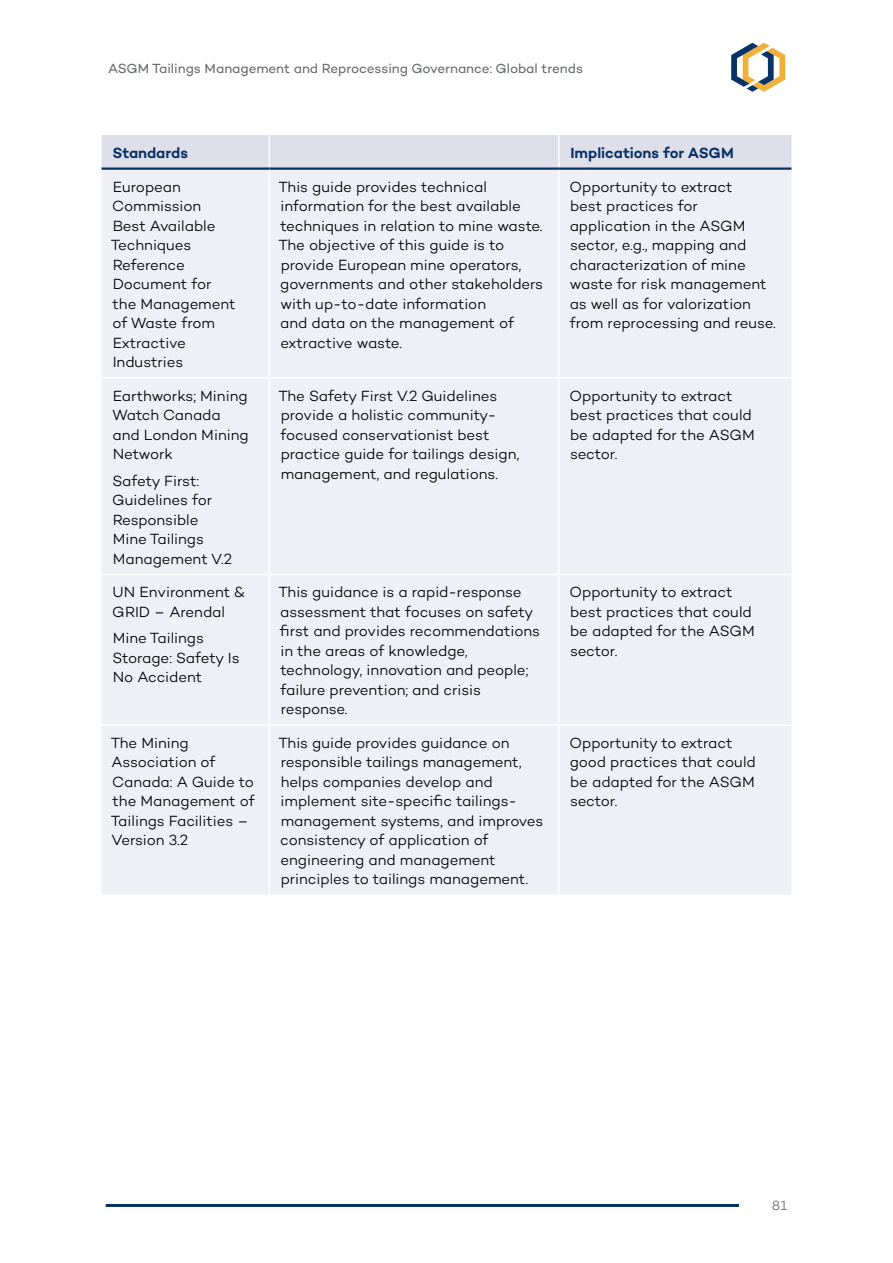
<style>
.page{position:relative;width:893px;height:1263px;background:#fff}
.page>*{position:absolute;margin:0;border:0;box-sizing:border-box;transform-origin:0 0}
.Table_text{font:300 15px/19.5px "Campton";letter-spacing:-.005em;color:#000}
.Table_H1{font:600 15px "Campton";letter-spacing:-.005em;color:#093266}
.t1{font:13.5px "Campton";letter-spacing:-.005em;color:#696c6d}
.t2{font:300 13.5px "Campton";color:#696c6d}
</style>
<div class="page">
<svg style="left:731px;top:43px;width:54px;height:49px"></svg>
<hr style="left:106px;top:1204px;width:633px;height:3px;background:#093266">
<div style="left:102px;top:135px;width:689px;height:32px;background:#dedfea"></div>
<div style="left:102px;top:170px;width:689px;height:724px;background:#eff0f5"></div>
<hr style="left:269px;top:135px;width:1px;height:32px;background:#fff">
<hr style="left:558px;top:135px;width:2px;height:32px;background:#fff">
<hr style="left:269px;top:170px;width:1px;height:207px;background:#fff">
<hr style="left:558px;top:170px;width:2px;height:207px;background:#fff">
<hr style="left:102px;top:377px;width:167px;height:2px;background:#fff">
<hr style="left:269px;top:377px;width:290px;height:2px;background:#fff">
<hr style="left:269px;top:379px;width:1px;height:195px;background:#fff">
<hr style="left:559px;top:377px;width:232px;height:2px;background:#fff">
<hr style="left:558px;top:379px;width:2px;height:195px;background:#fff">
<hr style="left:102px;top:574px;width:167px;height:1px;background:#fff">
<hr style="left:269px;top:574px;width:290px;height:1px;background:#fff">
<hr style="left:269px;top:575px;width:1px;height:149px;background:#fff">
<hr style="left:559px;top:574px;width:232px;height:1px;background:#fff">
<hr style="left:558px;top:575px;width:2px;height:149px;background:#fff">
<hr style="left:102px;top:724px;width:167px;height:2px;background:#fff">
<hr style="left:269px;top:724px;width:290px;height:2px;background:#fff">
<hr style="left:269px;top:726px;width:1px;height:168px;background:#fff">
<hr style="left:559px;top:724px;width:232px;height:2px;background:#fff">
<hr style="left:558px;top:726px;width:2px;height:168px;background:#fff">
<hr style="left:102px;top:167px;width:167px;height:3px;background:#093266">
<hr style="left:269px;top:167px;width:290px;height:3px;background:#093266">
<hr style="left:559px;top:167px;width:232px;height:3px;background:#093266">
<p class="t1" style="left:108px;top:60px;width:476px">ASGM Tailings Management and Reprocessing Governance: Global trends</p>
<p class="Table_H1" style="left:113px;top:143px;width:77px">Standards</p>
<p class="Table_H1" style="left:570px;top:143px;width:165px">Implications for ASGM</p>
<p class="Table_text" style="left:111px;top:177px;width:126px">European<br>Commission<br>Best Available<br>Techniques<br>Reference<br>Document for the Management of Waste from<br>Extractive<br>Industries</p>
<p class="Table_text" style="left:279px;top:177px;width:266px">This guide provides technical information for the best available techniques in relation to mine waste.<br>The objective of this guide is to provide European mine operators, governments and other stakeholders with up-to-date information<br>and data on the management of extractive waste.</p>
<p class="Table_text" style="left:570px;top:177px;width:208px">Opportunity to extract<br>best practices for application in the ASGM sector, e.g., mapping and characterization of mine waste for risk management as well as for valorization from reprocessing and reuse.</p>
<p class="Table_text" style="left:112px;top:386px;width:138px">Earthworks; Mining<br>Watch Canada and London Mining<br>Network</p>
<p class="Table_text" style="left:112px;top:471px;width:121px">Safety First:<br>Guidelines for<br>Responsible<br>Mine Tailings<br>Management V.2</p>
<p class="Table_text" style="left:279px;top:386px;width:242px">The Safety First V.2 Guidelines provide a holistic community&shy;focused conservationist best practice guide for tailings design, management, and regulations.</p>
<p class="Table_text" style="left:570px;top:386px;width:187px">Opportunity to extract best practices that could be adapted for the ASGM sector.</p>
<p class="Table_text" style="left:112px;top:582px;width:134px">UN Environment &amp;<br>GRID – Arendal</p>
<p class="Table_text" style="left:112px;top:628px;width:129px">Mine Tailings<br>Storage: Safety Is<br>No Accident</p>
<p class="Table_text" style="left:279px;top:582px;width:263px">This guidance is a rapid-response assessment that focuses on safety first and provides recommendations in the areas of knowledge, technology, innovation and people; failure prevention; and crisis response.</p>
<p class="Table_text" style="left:570px;top:582px;width:187px">Opportunity to extract best practices that could be adapted for the ASGM sector.</p>
<p class="Table_text" style="left:111px;top:733px;width:145px">The Mining<br>Association of<br>Canada: A Guide to the Management of<br>Tailings Facilities –<br>Version 3.2</p>
<p class="Table_text" style="left:279px;top:733px;width:266px">This guide provides guidance on responsible tailings management, helps companies develop and implement site-specific tailings&shy;management systems, and improves consistency of application of engineering and management principles to tailings management.</p>
<p class="Table_text" style="left:570px;top:733px;width:188px">Opportunity to extract good practices that could be adapted for the ASGM sector.</p>
<p class="t2" style="left:772px;top:1197px;width:17px">81</p>
</div>
